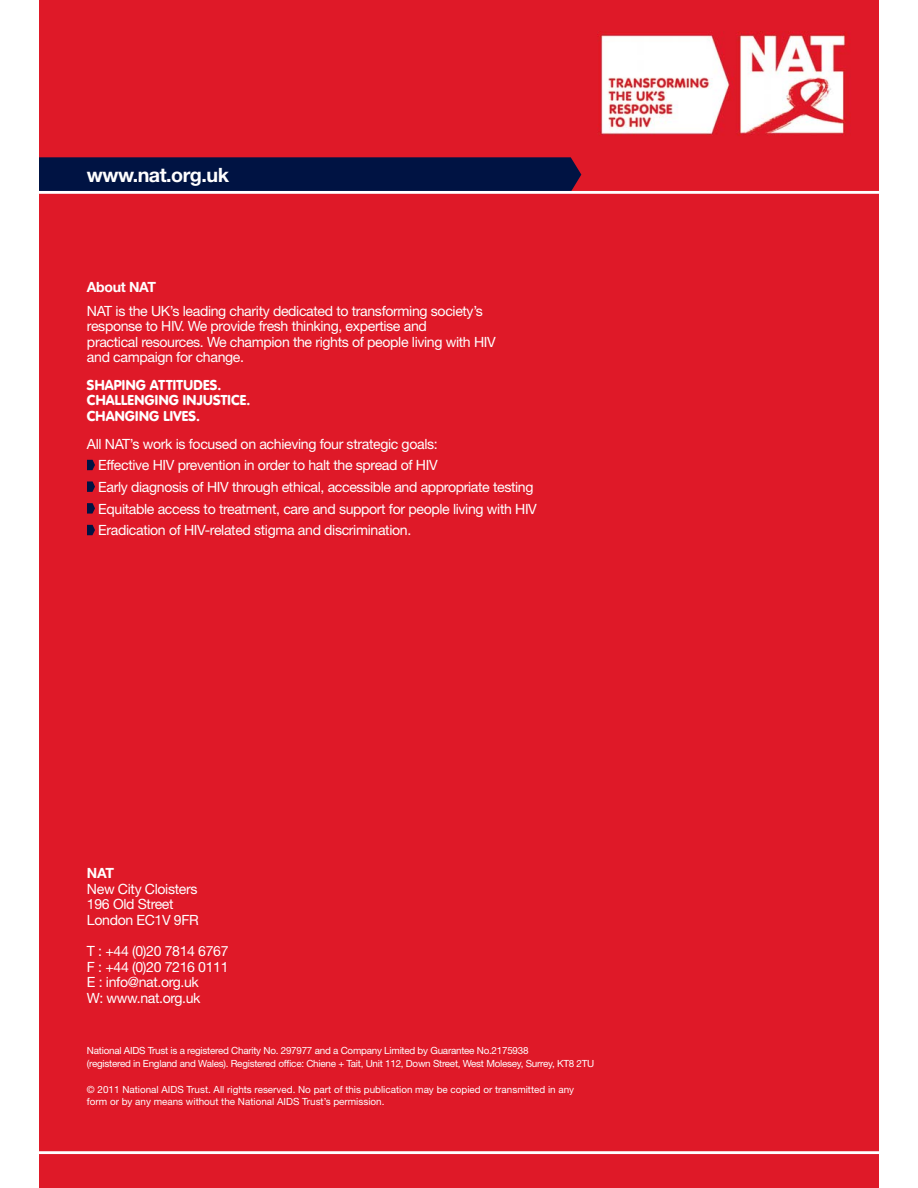
<style>
.page{position:relative;width:918px;height:1188px;background:#fff}
.page>*{position:absolute;margin:0;border:0;box-sizing:border-box;transform-origin:0 0}
.t1{font:700 19.8px "Helvetica Neue";letter-spacing:-.025em;color:#fff}
.t2{font:14.1px/15.5px "Helvetica Neue";letter-spacing:-.025em;color:#fff}
.t3{font:900 14.1px/15.5px "VAG Rounded Std";letter-spacing:.015em;color:#fff}
.t4{font:700 14.1px "Helvetica Neue";letter-spacing:-.025em;color:#fff}
.t5{font:9.9px/12.8px "Helvetica Neue";letter-spacing:-.025em;color:#fff}
.t6{font:9.9px/12.8px "Helvetica Neue";color:#fff}
</style>
<div class="page">
<div style="left:39px;top:0;width:840px;height:1188px;background:#df1928"></div>
<div style="left:39px;top:157px;width:542px;height:34px;background:#001343"></div>
<hr style="left:39px;top:191px;width:840px;height:3px;background:#fff">
<hr style="left:39px;top:1151px;width:840px;height:3px;background:#fff">
<svg style="left:87px;top:460px;width:8px;height:10px"></svg>
<svg style="left:87px;top:481px;width:8px;height:11px"></svg>
<svg style="left:87px;top:503px;width:8px;height:11px"></svg>
<svg style="left:87px;top:525px;width:8px;height:10px"></svg>
<img style="left:600px;top:31px;width:247px;height:105px">
<h1 class="t1" style="left:87px;top:168px;width:144px">www.nat.org.uk</h1>
<p class="t4" style="left:87px;top:282px;width:71px">About NAT</p>
<p class="t2" style="left:87px;top:304px;width:410px">NAT is the UK’s leading charity dedicated to transforming society’s response to HIV. We provide fresh thinking, expertise and<br>practical resources. We champion the rights of people living with HIV and campaign for change.</p>
<p class="t3" style="left:87px;top:377px;width:165px">SHAPING ATTITUDES.<br>CHALLENGING INJUSTICE.<br>CHANGING LIVES.</p>
<p class="t2" style="left:98px;top:434px;width:440px;line-height:21.8px;text-indent:-11px">All NAT’s work is focused on achieving four strategic goals:<br>Effective HIV prevention in order to halt the spread of HIV<br>Early diagnosis of HIV through ethical, accessible and appropriate testing Equitable access to treatment, care and support for people living with HIV Eradication of HIV-related stigma and discrimination.</p>
<p class="t4" style="left:87px;top:868px;width:28px">NAT</p>
<p class="t2" style="left:87px;top:883px;width:113px">New City Cloisters<br>196 Old Street<br>London EC1V 9FR</p>
<p class="t2" style="left:87px;top:945px;width:143px">T : +44 (0)20 7814 6767<br>F : +44 (0)20 7216 0111<br>E : info@nat.org.uk<br>W: www.nat.org.uk</p>
<p class="t5" style="left:87px;top:1045px;width:509px">National AIDS Trust is a registered Charity No. 297977 and a Company Limited by Guarantee No.2175938<br>(registered in England and Wales). Registered office: Chiene + Tait, Unit 112, Down Street, West Molesey, Surrey, KT8 2TU</p>
<p class="t6" style="left:87px;top:1084px;width:489px">© 2011 National AIDS Trust. All rights reserved. No part of this publication may be copied or transmitted in any form or by any means without the National AIDS Trust’s permission.</p>
</div>
